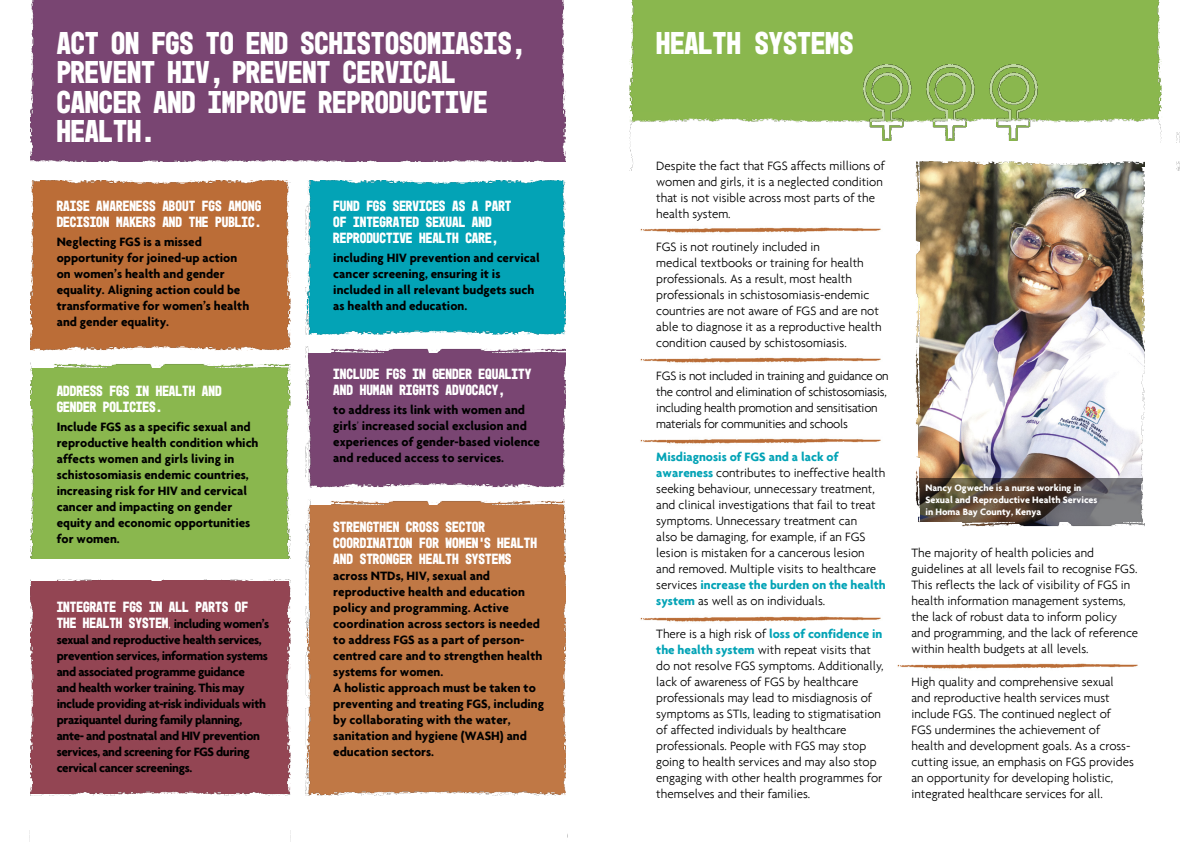
<style>
.page{position:relative;width:1191px;height:842px;background:#fff}
.page>*{position:absolute;margin:0;border:0;box-sizing:border-box;transform-origin:0 0}
.t1{font:700 32px/29px "Mono 45 Headline";color:#fff}
.t2{font:700 15px/16px "Mono 45 Headline";color:#fff}
.t3{font:300 13px/16px "Agenda";color:#000}
.t4{font:700 13px/16px "Agenda";color:#000}
.t5{font:700 13px/16px "Agenda";letter-spacing:-.03em;color:#000}
.t6{font:300 13px/16px "Agenda";letter-spacing:-.02em;color:#000}
.t7{font:700 10px/12.3px "Agenda";color:#fff}
.s1{font-family:"Mono 45 Headline";font-size:15px;color:#fff}
.s2{font-weight:300;color:#fff}
.s3{font-weight:300;font-size:12px}
.s4{font-weight:700;color:#03a3b6}
</style>
<div class="page">
<img style="left:919px;top:177px;width:210px;height:301px">
<svg style="left:919px;top:478px;width:210px;height:45px;background:#5e5249"></svg>
<div style="left:303px;top:499px;width:264px;height:304px;background:#c07845"></div>
<div style="left:303px;top:180px;width:264px;height:157px;background:#03a3b6"></div>
<div style="left:303px;top:345px;width:264px;height:149px;background:#794572"></div>
<img style="left:553px;top:209px;width:13px;height:201px">
<img style="left:322px;top:319px;width:244px;height:33px">
<img style="left:322px;top:483px;width:229px;height:22px">
<img style="left:308px;top:196px;width:14px;height:214px">
<img style="left:308px;top:410px;width:14px;height:369px">
<img style="left:551px;top:410px;width:17px;height:428px">
<div style="left:30px;top:580px;width:261px;height:214px;background:#934553"></div>
<div style="left:0;top:0;width:595px;height:162px;background:#794572"></div>
<img style="left:45px;top:160px;width:499px;height:2px">
<img style="left:30px;top:0;width:15px;height:162px">
<img style="left:562px;top:0;width:4px;height:209px">
<div style="left:30px;top:180px;width:261px;height:172px;background:#bb6d37"></div>
<div style="left:30px;top:354px;width:261px;height:214px;background:#8ab74e"></div>
<img style="left:286px;top:196px;width:22px;height:214px">
<img style="left:45px;top:179px;width:521px;height:17px">
<img style="left:45px;top:334px;width:246px;height:34px">
<img style="left:45px;top:559px;width:230px;height:22px">
<img style="left:30px;top:180px;width:15px;height:230px">
<img style="left:29px;top:410px;width:16px;height:432px">
<img style="left:275px;top:410px;width:33px;height:432px">
<img style="left:30px;top:779px;width:536px;height:17px">
<img style="left:305px;top:780px;width:261px;height:16px">
<div style="left:616px;top:0;width:575px;height:116px;background:#8ab74e"></div>
<img style="left:645px;top:116px;width:500px;height:7px">
<img style="left:863px;top:121px;width:174px;height:20px">
<img style="left:863px;top:65px;width:174px;height:56px">
<img style="left:628px;top:0;width:17px;height:170px">
<img style="left:640px;top:227px;width:241px;height:6px">
<img style="left:640px;top:357px;width:241px;height:6px">
<img style="left:640px;top:438px;width:241px;height:6px">
<img style="left:897px;top:663px;width:241px;height:6px">
<img style="left:640px;top:616px;width:241px;height:6px">
<img style="left:962px;top:523px;width:183px;height:4px">
<img style="left:919px;top:161px;width:226px;height:16px">
<img style="left:915px;top:161px;width:4px;height:361px">
<img style="left:1129px;top:167px;width:16px;height:356px">
<img style="left:1145px;top:0;width:34px;height:170px">
<div style="left:1174px;top:0;width:17px;height:131px;background:#fff"></div>
<div style="left:1145px;top:151px;width:17px;height:383px;background:#fff"></div>
<div style="left:911px;top:144px;width:280px;height:17px;background:#fff"></div>
<div style="left:0;top:0;width:30px;height:813px;background:#fff"></div>
<div style="left:566px;top:0;width:62px;height:813px;background:#fff"></div>
<div style="left:0;top:162px;width:622px;height:17px;background:#fff"></div>
<div style="left:0;top:796px;width:622px;height:33px;background:#fff"></div>
<div style="left:291px;top:167px;width:14px;height:675px;background:#fff"></div>
<div style="left:297px;top:335px;width:325px;height:10px;background:#fff"></div>
<div style="left:297px;top:488px;width:325px;height:11px;background:#fff"></div>
<div style="left:0;top:351px;width:298px;height:10px;background:#fff"></div>
<div style="left:0;top:560px;width:298px;height:19px;background:#fff"></div>
<div style="left:1146px;top:151px;width:23px;height:383px;background:#fff"></div>
<h1 class="t1" style="left:57px;top:29px;width:470px">ACT ON FGS TO END SCHISTOSOMIASIS,<br>PREVENT HIV , PREVENT CERVICAL<br>CANCER AND IMPROVE REPRODUCTIVE<br>HEALTH.</h1>
<p class="t2" style="left:57px;top:198px;width:206px;text-align:right">FGS AMONG<br>DECISION MAKERS AND THE PUBLIC.</p>
<p class="t4" style="left:57px;top:233px;width:194px">Neglecting FGS is a missed opportunity for joined-up action on women’s health and gender equality. Aligning action could be transformative for women’s health and gender equality.</p>
<p class="t2" style="left:57px;top:198px;width:127px">RAISE AWARENESS ABOUT</p>
<p class="t2" style="left:57px;top:383px;width:167px">ADDRESS FGS IN HEALTH AND<br>GENDER POLICIES.</p>
<p class="t4" style="left:57px;top:418px;width:203px">Include FGS as a specific sexual and reproductive health condition which affects women and girls living in schistosomiasis endemic countries, increasing risk for HIV and cervical cancer and impacting on gender equity and economic opportunities for women.</p>
<p class="t2" style="left:57px;top:599px;width:193px">INTEGRATE FGS IN ALL PARTS OF</p>
<p class="t5" style="left:57px;top:616px;width:214px"><span class="s1">THE HEALTH SYSTEM</span><span class="s2">,</span> including women’s sexual and reproductive health services, prevention services, information systems and associated programme guidance<br>and health worker training. This may include providing at-risk individuals with praziquantel during family planning, ante- and postnatal and HIV prevention services, and screening for FGS during cervical cancer screenings.</p>
<p class="t2" style="left:333px;top:197px;width:166px">FUND FGS SERVICES AS A PART<br>OF INTEGRAT</p>
<p class="t2" style="left:333px;top:213px;width:167px;text-indent:73px">ED SEXUAL AND<br>REPRODUCTIVE HEALTH CARE,</p>
<p class="t4" style="left:333px;top:249px;width:208px">including HIV prevention and cervical cancer screening, ensuring it is included in all relevant budgets such as health and education.</p>
<p class="t2" style="left:333px;top:366px;width:199px">INCLUDE FGS IN GENDER EQUALITY<br>AND HUMAN RIGHTS ADVOCAC</p>
<p class="t2" style="left:492px;top:382px;width:15px">Y,</p>
<p class="t4" style="left:333px;top:402px;width:208px">to address its link with women and girls<span class="s3">’</span> increased social exclusion and experiences of gender-based violence and reduced access to services.</p>
<p class="t2" style="left:333px;top:519px;width:205px">STRENGTHEN CROSS SECTOR<br>COORDINATION FOR WOMEN’S HEALTH<br>AND STRONGER HEALTH SYSTEMS</p>
<p class="t4" style="left:333px;top:568px;width:212px">across NTDs, HIV, sexual and reproductive health and education policy and programming. Active coordination across sectors is needed to address FGS as a part of person&shy;centred care and to strengthen health systems for women.<br>A holistic approach must be taken to preventing and treating FGS, including by collaborating with the water, sanitation and hygiene (WASH) and education sectors.</p>
<h1 class="t1" style="left:656px;top:29px;width:170px">HEALTH SYSTEMS</h1>
<p class="t3" style="left:656px;top:157px;width:230px">Despite the fact that FGS affects millions of women and girls, it is a neglected condition that is not visible across most parts of the health system.</p>
<p class="t3" style="left:656px;top:238px;width:227px">FGS is not routinely included in<br>medical textbooks or training for health professionals. As a result, most health professionals in schistosomiasis-endemic countries are not aware of FGS and are not able to diagnose it as a reproductive health condition caused by schistosomiasis.</p>
<p class="t6" style="left:656px;top:367px;width:234px">FGS is not included in training and guidance on the control and elimination of schistosomiasis, including health promotion and sensitisation materials for communities and schools</p>
<p class="t3" style="left:656px;top:448px;width:231px"><span class="s4">Misdiagnosis of FGS and a lack of awareness</span> contributes to ineffective health seeking behaviour, unnecessary treatment, and clinical investigations that fail to treat symptoms. Unnecessary treatment can<br>also be damaging, for example, if an FGS lesion is mistaken for a cancerous lesion and removed. Multiple visits to healthcare services <span class="s4">increase the burden on the health system</span> as well as on individuals.</p>
<p class="t3" style="left:656px;top:625px;width:229px">There is a high risk of <span class="s4">loss of confidence in the health system</span> with repeat visits that do not resolve FGS symptoms. Additionally, lack of awareness of FGS by healthcare professionals may lead to misdiagnosis of symptoms as STIs, leading to stigmatisation of affected individuals by healthcare professionals. People with FGS may stop going to health services and may also stop engaging with other health programmes for themselves and their families.</p>
<p class="t7" style="left:925px;top:481px;width:174px">Nancy Ogweche is a nurse working in<br>Sexual and Reproductive Health Services in Homa Bay County, Kenya</p>
<p class="t3" style="left:911px;top:545px;width:228px">The majority of health policies and guidelines at all levels fail to recognise FGS.<br>This reflects the lack of visibility of FGS in health information management systems, the lack of robust data to inform policy and programming, and the lack of reference within health budgets at all levels.</p>
<p class="t3" style="left:911px;top:674px;width:224px">High quality and comprehensive sexual and reproductive health services must include FGS. The continued neglect of FGS undermines the achievement of health and development goals. As a cross&shy;cutting issue, an emphasis on FGS provides an opportunity for developing holistic, integrated healthcare services for all.</p>
</div>
